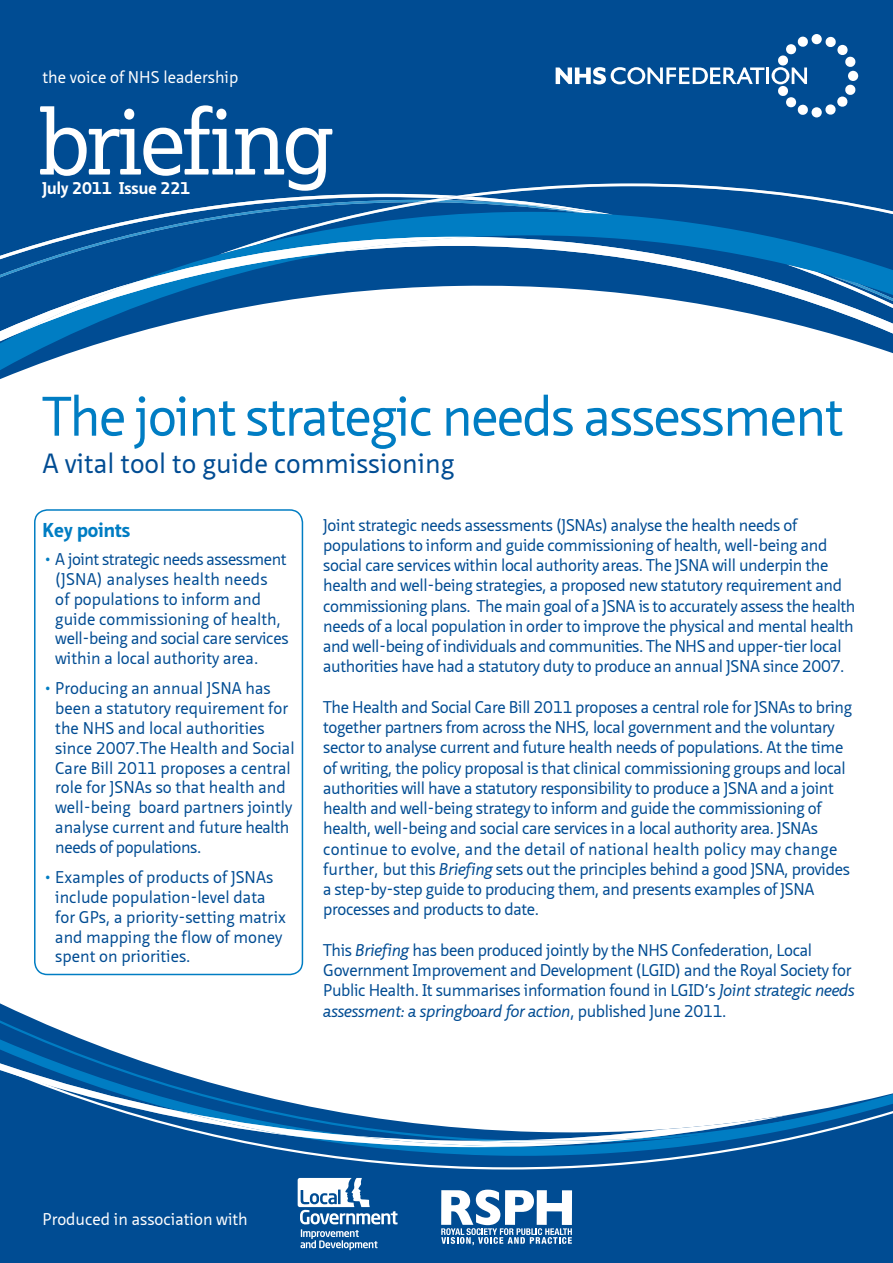
<style>
.page{position:relative;width:893px;height:1263px;background:#fff}
.page>*{position:absolute;margin:0;border:0;box-sizing:border-box;transform-origin:0 0}
.t1{font:90px "Lexia";letter-spacing:-.04em;color:#fff}
.t2{font:54px "Neue Sans";letter-spacing:-.03em;color:#007dc3}
.t3{font:27px "Neue Sans";color:#004c93}
.t4{font:700 19.5px "Neue Sans";color:#007dc3}
.t5{font:16.5px/20.2px "Neue Sans";letter-spacing:-.02em;color:#004c93}
.t6{font:16.5px/19.8px "Neue Sans";color:#004c93}
.t7{font:16.5px "Neue Sans";color:#fff}
.t8{font:700 16.5px "Neue Sans";color:#fff}
.s1{color:#007dc3}
.s2{font-style:italic}
</style>
<div class="page">
<svg style="left:0;top:1003px;width:893px;height:260px;fill:#004c93"></svg>
<svg style="left:0;top:1020px;width:893px;height:19px"></svg>
<svg style="left:0;top:1039px;width:893px;height:27px"></svg>
<svg style="left:0;top:1063px;width:788px;height:3px"></svg>
<svg style="left:0;top:1066px;width:893px;height:103px"></svg>
<div style="left:0;top:0;width:893px;height:379px;background:#004c93"></div>
<svg style="left:219px;top:184px;width:674px;height:10px;background:#1f62a0"></svg>
<svg style="left:0;top:341px;width:893px;height:29px"></svg>
<svg style="left:0;top:332px;width:893px;height:9px"></svg>
<svg style="left:0;top:196px;width:893px;height:136px"></svg>
<svg style="left:34px;top:509px;width:269px;height:466px"></svg>
<svg style="left:556px;top:67px;width:208px;height:18px"></svg>
<hr style="left:766px;top:67px;width:3px;height:17px;background:#fff">
<div style="left:811px;top:34px;width:11px;height:10px;background:#fff;border-radius:50%"></div>
<svg style="left:825px;top:37px;width:33px;height:78px"></svg>
<div style="left:811px;top:107px;width:11px;height:10px;background:#fff;border-radius:50%"></div>
<svg style="left:772px;top:37px;width:36px;height:79px"></svg>
<svg style="left:298px;top:1178px;width:100px;height:72px"></svg>
<svg style="left:441px;top:1189px;width:131px;height:56px"></svg>
<p class="t7" style="left:43px;top:68px;width:197px">the voice of NHS leadership</p>
<h1 class="t1" style="left:38px;top:85px;width:297px">briefing</h1>
<p class="t8" style="left:43px;top:178px;width:149px">July 2011 Issue 221</p>
<h2 class="t2" style="left:43px;top:385px;width:803px">The joint strategic needs assessment</h2>
<h3 class="t3" style="left:43px;top:448px;width:413px">A vital tool to guide commissioning</h3>
<p class="t4" style="left:43px;top:518px;width:89px">Key points</p>
<p class="t6" style="left:55px;top:550px;width:235px;text-indent:-11px"><span class="s1">•</span> A joint strategic needs assessment (JSNA) analyses health needs<br>of populations to inform and guide commissioning of health, well-being and social care services within a local authority area.</p>
<p class="t6" style="left:55px;top:679px;width:241px;text-indent:-11px"><span class="s1">•</span> Producing an annual JSNA has been a statutory requirement for the NHS and local authorities since 2007.The Health and Social<br>Care Bill 2011 proposes a central role for JSNAs so that health and well-being board partners jointly analyse current and future health needs of populations.</p>
<p class="t6" style="left:55px;top:868px;width:232px;text-indent:-11px"><span class="s1">•</span> Examples of products of JSNAs include population-level data for GPs, a priority-setting matrix and mapping the flow of money spent on priorities.</p>
<p class="t5" style="left:323px;top:515px;width:534px">Joint strategic needs assessments (JSNAs) analyse the health needs of populations to inform and guide commissioning of health, well-being and social care services within local authority areas. The JSNA will underpin the health and well-being strategies, a proposed new statutory requirement and commissioning plans. The main goal of a JSNA is to accurately assess the health needs of a local population in order to improve the physical and mental health and well-being of individuals and communities. The NHS and upper-tier local authorities have had a statutory duty to produce an annual JSNA since 2007.</p>
<p class="t5" style="left:323px;top:697px;width:530px">The Health and Social Care Bill 2011 proposes a central role for JSNAs to bring together partners from across the NHS, local government and the voluntary sector to analyse current and future health needs of populations. At the time of writing, the policy proposal is that clinical commissioning groups and local authorities will have a statutory responsibility to produce a JSNA and a joint health and well-being strategy to inform and guide the commissioning of health, well-being and social care services in a local authority area. JSNAs continue to evolve, and the detail of national health policy may change further, but this <span class="s2">Briefing</span> sets out the principles behind a good JSNA, provides a step-by-step guide to producing them, and presents examples of JSNA processes and products to date.</p>
<p class="t5" style="left:323px;top:940px;width:533px">This <span class="s2">Briefing</span> has been produced jointly by the NHS Confederation, Local Government Improvement and Development (LGID) and the Royal Society for Public Health. It summarises information found in LGID’s <span class="s2">Joint strategic needs assessment: a springboard for action</span>, published June 2011.</p>
<p class="t7" style="left:43px;top:1209px;width:207px">Produced in association with</p>
</div>
